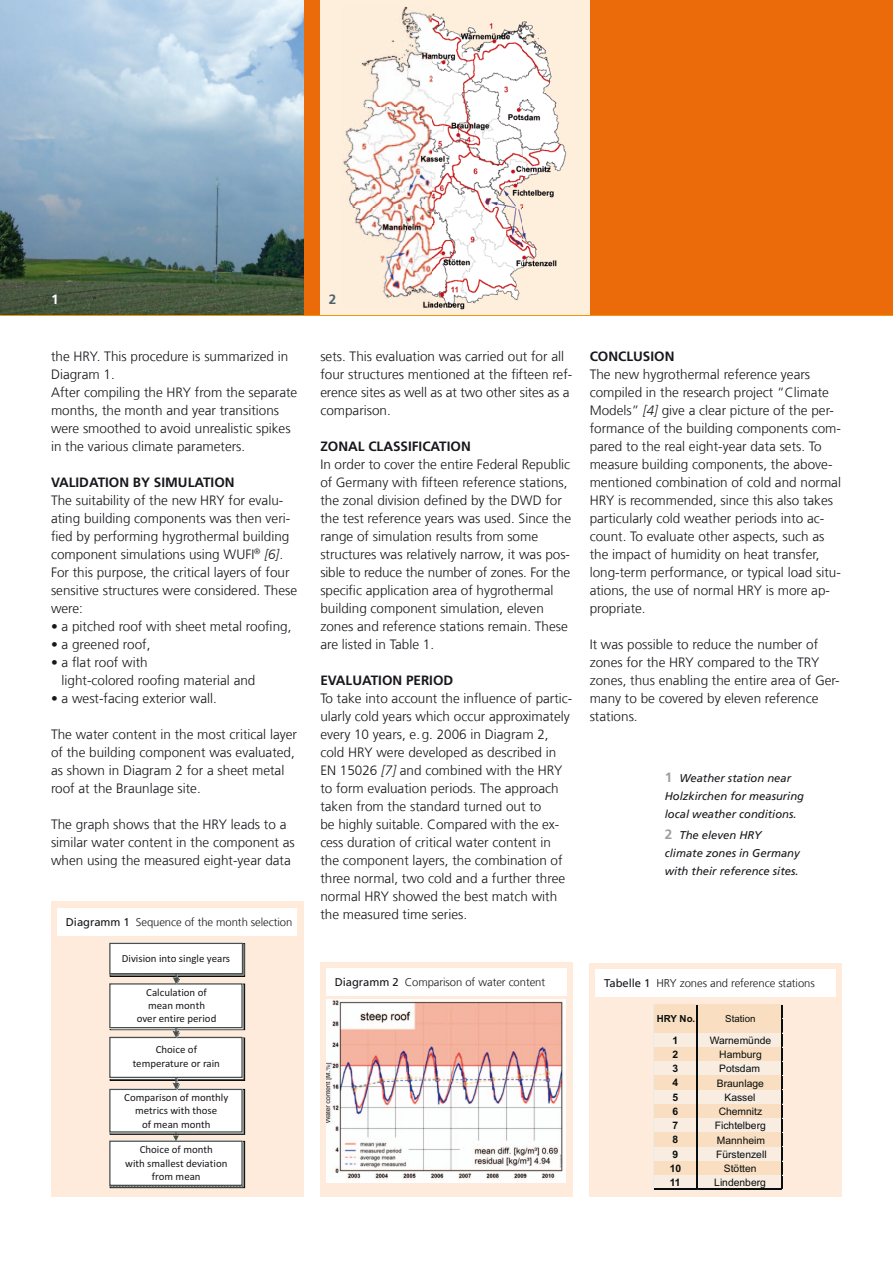
<style>
.page{position:relative;width:893px;height:1263px;background:#fff}
.page>*{position:absolute;margin:0;border:0;box-sizing:border-box;transform-origin:0 0}
.t1{font:300 13.5px/18px "Frutiger LT Com";color:#1a171c}
.t2{font:700 13.5px "Frutiger LT Com";color:#1a171c}
.t3{font:700 13.5px "Frutiger LT Com";color:#fff}
.t4{font:700 13.5px "Frutiger LT Com";color:#4c636f}
.t5{font:italic 11.25px/18px "Frutiger LT Com";color:#1a171c}
.t6{font:300 11.25px "Frutiger LT Com";letter-spacing:-.005em;color:#1a171c}
.t7{font:10.95px/13.4px "Calibri";color:#1a171c;text-align:center}
.t8{font:10.35px "Arial";color:#070e0d}
.t9{font:700 10.35px "Arial";color:#070e0d}
.t10{font:9.75px "Arial";color:#070e0d}
.t11{font:700 9.75px "Arial";color:#070e0d}
.s1{font-style:italic}
.s2{font-weight:400}
.s3{font-weight:700;font-style:normal;font-size:13.5px;color:#9d9ea0}
</style>
<div class="page">
<div style="left:0;top:0;width:893px;height:315px;background:#eb6a0a"></div>
<img style="left:0;top:0;width:303px;height:315px">
<div style="left:590px;top:963px;width:252px;height:234px;background:#feebdb"></div>
<div style="left:596px;top:969px;width:240px;height:27px;background:#fff"></div>
<div style="left:653px;top:1004px;width:129px;height:29px;background:#f9dec1"></div>
<div style="left:653px;top:1033px;width:129px;height:15px;background:#f9ece0"></div>
<div style="left:653px;top:1047px;width:129px;height:15px;background:#f9dec1"></div>
<div style="left:653px;top:1061px;width:129px;height:15px;background:#f9ece0"></div>
<div style="left:653px;top:1075px;width:129px;height:15px;background:#f9dec1"></div>
<div style="left:653px;top:1090px;width:129px;height:14px;background:#f9ece0"></div>
<div style="left:653px;top:1104px;width:129px;height:15px;background:#f9dec1"></div>
<div style="left:653px;top:1118px;width:129px;height:15px;background:#f9ece0"></div>
<div style="left:653px;top:1132px;width:129px;height:15px;background:#f9dec1"></div>
<div style="left:653px;top:1146px;width:129px;height:15px;background:#f9ece0"></div>
<div style="left:653px;top:1161px;width:129px;height:14px;background:#f9dec1"></div>
<div style="left:653px;top:1175px;width:129px;height:15px;background:#f9ece0"></div>
<hr style="left:653px;top:1004px;width:1px;height:186px;background:#ebebeb">
<hr style="left:697px;top:1004px;width:1px;height:186px;background:#ebebeb">
<hr style="left:782px;top:1004px;width:1px;height:186px;background:#ebebeb">
<hr style="left:697px;top:1005px;width:1px;height:183px;background:#070e0d">
<hr style="left:654px;top:1188px;width:128px;height:2px;background:#070e0d">
<hr style="left:781px;top:1005px;width:1px;height:185px;background:#070e0d">
<div style="left:51px;top:901px;width:252px;height:296px;background:#feebdb"></div>
<div style="left:57px;top:908px;width:240px;height:27px;background:#fff"></div>
<div style="left:109px;top:942px;width:134px;height:32px;background:#ced0cf"></div>
<div style="left:109px;top:943px;width:134px;height:31px;border:1px solid #4a514d"></div>
<svg style="left:110px;top:1141px;width:135px;height:47px"></svg>
<svg style="left:110px;top:944px;width:134px;height:243px;background:#ecebe9"></svg>
<div style="left:320px;top:0;width:270px;height:315px;background:#feefdd"></div>
<img style="left:343px;top:6px;width:224px;height:303px">
<div style="left:320px;top:962px;width:253px;height:235px;background:#feebdb"></div>
<img style="left:326px;top:1000px;width:240px;height:182px">
<div style="left:326px;top:968px;width:241px;height:28px;background:#fff"></div>
<p class="t3" style="left:51px;top:291px;width:9px">1</p>
<p class="t1" style="left:51px;top:347px;width:248px">the HRY. This procedure is summarized in Diagram 1.<br>After compiling the HRY from the separate months, the month and year transitions were smoothed to avoid unrealistic spikes in the various climate parameters.</p>
<p class="t2" style="left:51px;top:474px;width:185px">VALIDATION BY SIMULATION</p>
<p class="t1" style="left:51px;top:491px;width:248px">The suitability of the new HRY for evalu&shy;ating building components was then veri&shy;fied by performing hygrothermal building component simulations using WUFI<sup>®</sup> <span class="s1">[6]</span>.<br>For this purpose, the critical layers of four sensitive structures were considered. These were:</p>
<p class="t1" style="left:51px;top:617px;width:242px">• a pitched roof with sheet metal roofing,</p>
<p class="t1" style="left:51px;top:635px;width:101px">• a greened roof,</p>
<p class="t1" style="left:62px;top:653px;width:195px;text-indent:-11px">• a flat roof with<br>light-colored roofing material and</p>
<p class="t1" style="left:51px;top:689px;width:167px">• a west-facing exterior wall.</p>
<p class="t1" style="left:51px;top:725px;width:247px">The water content in the most critical layer of the building component was evaluated, as shown in Diagram 2 for a sheet metal roof at the Braunlage site.</p>
<p class="t1" style="left:51px;top:815px;width:245px">The graph shows that the HRY leads to a similar water content in the component as when using the measured eight-year data</p>
<p class="t6" style="left:66px;top:915px;width:228px"><span class="s2">Diagramm 1</span> Sequence of the month selection</p>
<p class="t7" style="left:122px;top:953px;width:110px">Division into single years</p>
<p class="t7" style="left:137px;top:986px;width:81px">Calculation of mean month<br>over entire period</p>
<p class="t7" style="left:133px;top:1044px;width:89px">Choice of temperature or rain</p>
<p class="t7" style="left:124px;top:1091px;width:106px">Comparison of monthly metrics with those<br>of mean month</p>
<p class="t7" style="left:125px;top:1144px;width:104px">Choice of month<br>with smallest deviation from mean</p>
<p class="t4" style="left:329px;top:291px;width:9px">2</p>
<p class="t1" style="left:320px;top:347px;width:254px">sets. This evaluation was carried out for all four structures mentioned at the fifteen ref&shy;erence sites as well as at two other sites as a comparison.</p>
<p class="t2" style="left:320px;top:438px;width:152px">ZONAL CLASSIFICATION</p>
<p class="t1" style="left:320px;top:455px;width:252px">In order to cover the entire Federal Republic of Germany with fifteen reference stations, the zonal division defined by the DWD for the test reference years was used. Since the range of simulation results from some structures was relatively narrow, it was pos&shy;sible to reduce the number of zones. For the specific application area of hygrothermal building component simulation, eleven zones and reference stations remain. These are listed in Table 1.</p>
<p class="t2" style="left:320px;top:672px;width:134px">EVALUATION PERIOD</p>
<p class="t1" style="left:320px;top:689px;width:254px">To take into account the influence of partic&shy;ularly cold years which occur approximately every 10 years, e. g. 2006 in Diagram 2, cold HRY were developed as described in EN 15026 <span class="s1">[7]</span> and combined with the HRY to form evaluation periods. The approach taken from the standard turned out to<br>be highly suitable. Compared with the ex&shy;cess duration of critical water content in the component layers, the combination of three normal, two cold and a further three normal HRY showed the best match with the measured time series.</p>
<p class="t2" style="left:590px;top:348px;width:86px">CONCLUSION</p>
<p class="t1" style="left:590px;top:365px;width:253px">The new hygrothermal reference years compiled in the research project “Climate Models” <span class="s1">[4]</span> give a clear picture of the per&shy;formance of the building components com&shy;pared to the real eight-year data sets. To measure building components, the above&shy;mentioned combination of cold and normal HRY is recommended, since this also takes particularly cold weather periods into ac&shy;count. To evaluate other aspects, such as the impact of humidity on heat transfer, long-term performance, or typical load situ&shy;ations, the use of normal HRY is more ap&shy;propriate.</p>
<p class="t1" style="left:590px;top:635px;width:252px">It was possible to reduce the number of zones for the HRY compared to the TRY zones, thus enabling the entire area of Ger&shy;many to be covered by eleven reference stations.</p>
<p class="t5" style="left:665px;top:769px;width:141px"><span class="s3">1</span> Weather station near<br>Holzkirchen for measuring local weather conditions.</p>
<p class="t5" style="left:665px;top:826px;width:137px"><span class="s3">2</span> The eleven HRY climate zones in Germany with their reference sites.</p>
<p class="t6" style="left:335px;top:976px;width:212px"><span class="s2">Diagramm 2</span> Comparison of water content</p>
<p class="t6" style="left:604px;top:976px;width:212px"><span class="s2">Tabelle 1</span> HRY zones and reference stations</p>
<p class="t11" style="left:657px;top:1013px;width:40px">HRY No.</p>
<p class="t10" style="left:725px;top:1015px;width:32px">Station</p>
<p class="t9" style="left:672px;top:1034px;width:7px">1</p>
<p class="t8" style="left:710px;top:1036px;width:63px">Warnemünde</p>
<p class="t9" style="left:672px;top:1048px;width:7px">2</p>
<p class="t8" style="left:719px;top:1051px;width:44px">Hamburg</p>
<p class="t9" style="left:672px;top:1062px;width:7px">3</p>
<p class="t8" style="left:719px;top:1065px;width:42px">Potsdam</p>
<p class="t9" style="left:672px;top:1077px;width:7px">4</p>
<p class="t8" style="left:717px;top:1079px;width:49px">Braunlage</p>
<p class="t9" style="left:672px;top:1091px;width:7px">5</p>
<p class="t8" style="left:724px;top:1093px;width:32px">Kassel</p>
<p class="t9" style="left:672px;top:1105px;width:7px">6</p>
<p class="t8" style="left:719px;top:1108px;width:45px">Chemnitz</p>
<p class="t9" style="left:672px;top:1119px;width:7px">7</p>
<p class="t8" style="left:715px;top:1122px;width:53px">Fichtelberg</p>
<p class="t9" style="left:672px;top:1133px;width:7px">8</p>
<p class="t8" style="left:717px;top:1136px;width:50px">Mannheim</p>
<p class="t9" style="left:672px;top:1148px;width:7px">9</p>
<p class="t8" style="left:716px;top:1150px;width:52px">Fürstenzell</p>
<p class="t9" style="left:670px;top:1162px;width:13px">10</p>
<p class="t8" style="left:724px;top:1164px;width:34px">Stötten</p>
<p class="t9" style="left:670px;top:1176px;width:12px">11</p>
<p class="t8" style="left:714px;top:1179px;width:53px">Lindenberg</p>
</div>
